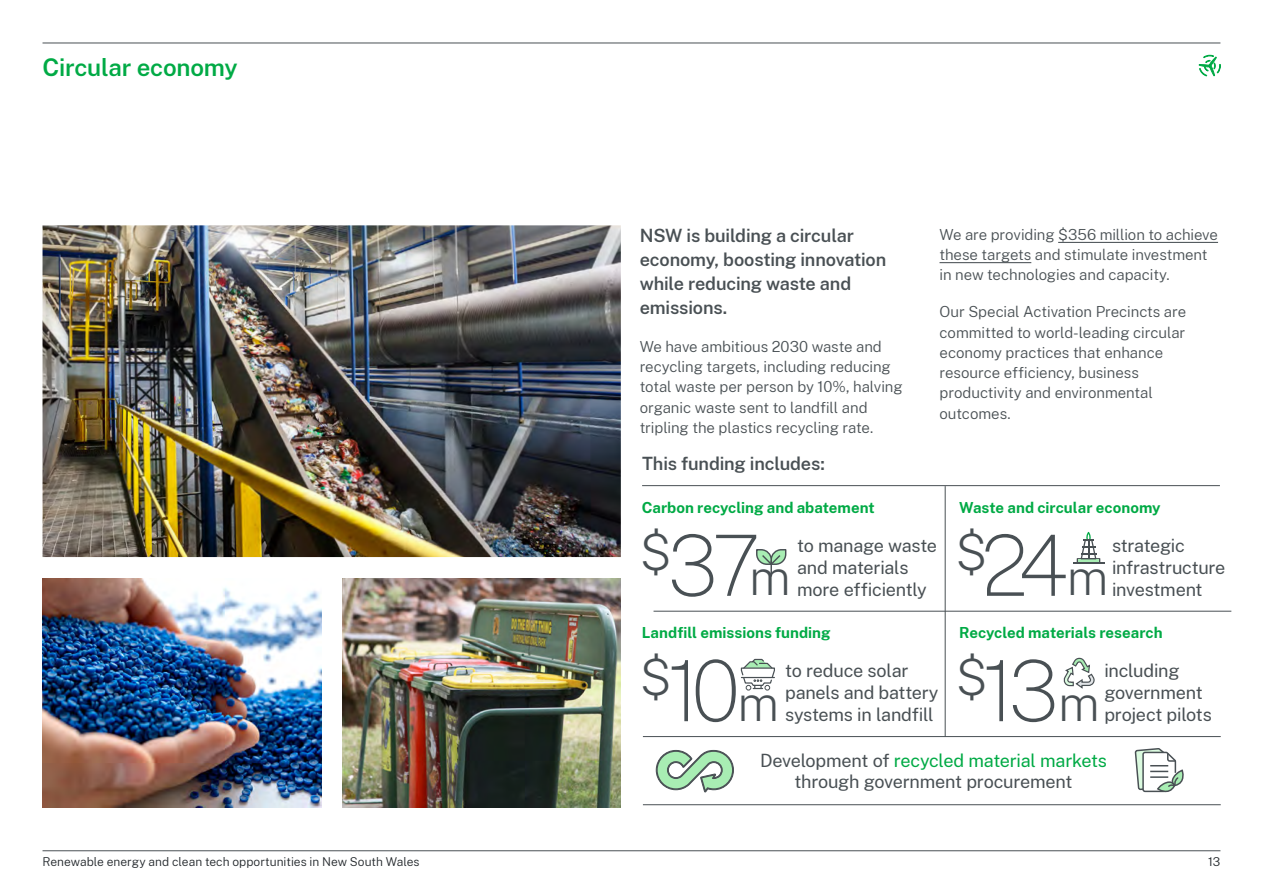
<style>
.page{position:relative;width:1263px;height:893px;background:#fff}
.page>*{position:absolute;margin:0;border:0;box-sizing:border-box;transform-origin:0 0}
.t1{font:200 49.2px "Public Sans";color:#495054}
.t2{font:600 24px "Public Sans";letter-spacing:-.01em;color:#00aa45}
.t3{font:18px/21.8px "Public Sans";letter-spacing:-.015em;color:#495054}
.t4{font:600 18px/24px "Public Sans";letter-spacing:-.01em;color:#495054}
.t5{font:300 15px/20.2px "Public Sans";letter-spacing:-.005em;color:#495054}
.t6{font:700 15px "Public Sans";color:#00aa45}
.t7{font:300 12px "Public Sans";color:#22272b}
.s1{font-weight:100;font-size:84.45px}
.s2{color:#00aa45}
</style>
<div class="page">
<img style="left:43px;top:225px;width:578px;height:332px">
<hr style="left:43px;top:850px;width:1177px;height:1px;background:#495054">
<hr style="left:43px;top:43px;width:1177px;height:1px;background:#495054">
<img style="left:342px;top:578px;width:279px;height:229px">
<img style="left:43px;top:578px;width:278px;height:229px">
<svg style="left:1199px;top:55px;width:21px;height:21px"></svg>
<hr style="left:1058px;top:242px;width:160px;height:1px;background:#495054">
<hr style="left:939px;top:262px;width:92px;height:1px;background:#495054">
<hr style="left:653px;top:611px;width:578px;height:1px;background:#495054">
<hr style="left:643px;top:804px;width:578px;height:1px;background:#495054">
<hr style="left:643px;top:736px;width:578px;height:1px;background:#495054">
<hr style="left:642px;top:485px;width:578px;height:1px;background:#495054">
<hr style="left:945px;top:486px;width:1px;height:125px;background:#495054">
<hr style="left:945px;top:611px;width:1px;height:126px;background:#495054">
<svg style="left:656px;top:750px;width:78px;height:42px"></svg>
<svg style="left:756px;top:549px;width:31px;height:27px"></svg>
<svg style="left:740px;top:658px;width:35px;height:33px"></svg>
<svg style="left:1063px;top:657px;width:32px;height:32px"></svg>
<svg style="left:1134px;top:736px;width:52px;height:57px"></svg>
<svg style="left:1077px;top:558px;width:23px;height:5px"></svg>
<hr style="left:1078px;top:559px;width:21px;height:3px;background:#a8edb3">
<hr style="left:1073px;top:562px;width:31px;height:1px;background:#495054">
<svg style="left:1080px;top:532px;width:16px;height:26px"></svg>
<h2 class="t2" style="left:43px;top:50px;width:197px">Circular economy</h2>
<p class="t4" style="left:640px;top:223px;width:248px">NSW is building a circular economy, boosting innovation while reducing waste and emissions.</p>
<p class="t5" style="left:640px;top:335px;width:265px">We have ambitious 2030 waste and recycling targets, including reducing total waste per person by 10%, halving organic waste sent to landfill and tripling the plastics recycling rate.</p>
<p class="t4" style="left:642px;top:450px;width:184px">This funding includes:</p>
<p class="t6" style="left:642px;top:496px;width:234px">Carbon recycling and abatement</p>
<p class="t5" style="left:939px;top:223px;width:280px">We are providing $356 million to achieve these targets and stimulate investment in new technologies and capacity.</p>
<p class="t5" style="left:939px;top:301px;width:248px">Our Special Activation Precincts are committed to world-leading circular economy practices that enhance resource efficiency, business productivity and environmental outcomes.</p>
<p class="t6" style="left:959px;top:496px;width:203px">Waste and circular economy</p>
<h1 class="t1" style="left:640px;top:531px;width:153px">$<span class="s1">37</span>m</h1>
<p class="t3" style="left:797px;top:534px;width:141px">to manage waste and materials more efficiently</p>
<h1 class="t1" style="left:955px;top:531px;width:155px">$<span class="s1">24</span>m</h1>
<p class="t3" style="left:1112px;top:534px;width:115px">strategic infrastructure investment</p>
<p class="t6" style="left:642px;top:621px;width:190px">Landfill emissions funding</p>
<p class="t6" style="left:959px;top:621px;width:205px">Recycled materials research</p>
<h1 class="t1" style="left:640px;top:657px;width:141px">$<span class="s1">10</span>m</h1>
<h1 class="t1" style="left:956px;top:657px;width:146px">$<span class="s1">13</span>m</h1>
<p class="t3" style="left:1104px;top:659px;width:109px">including government project pilots</p>
<p class="t3" style="left:785px;top:659px;width:155px">to reduce solar panels and battery systems in landfill</p>
<p class="t3" style="left:760px;top:748px;width:348px;text-align:center">Development of <span class="s2">recycled material markets </span>through government procurement</p>
<p class="t7" style="left:43px;top:853px;width:378px">Renewable energy and clean tech opportunities in New South Wales</p>
<p class="t7" style="left:1208px;top:853px;width:14px">13</p>
</div>
